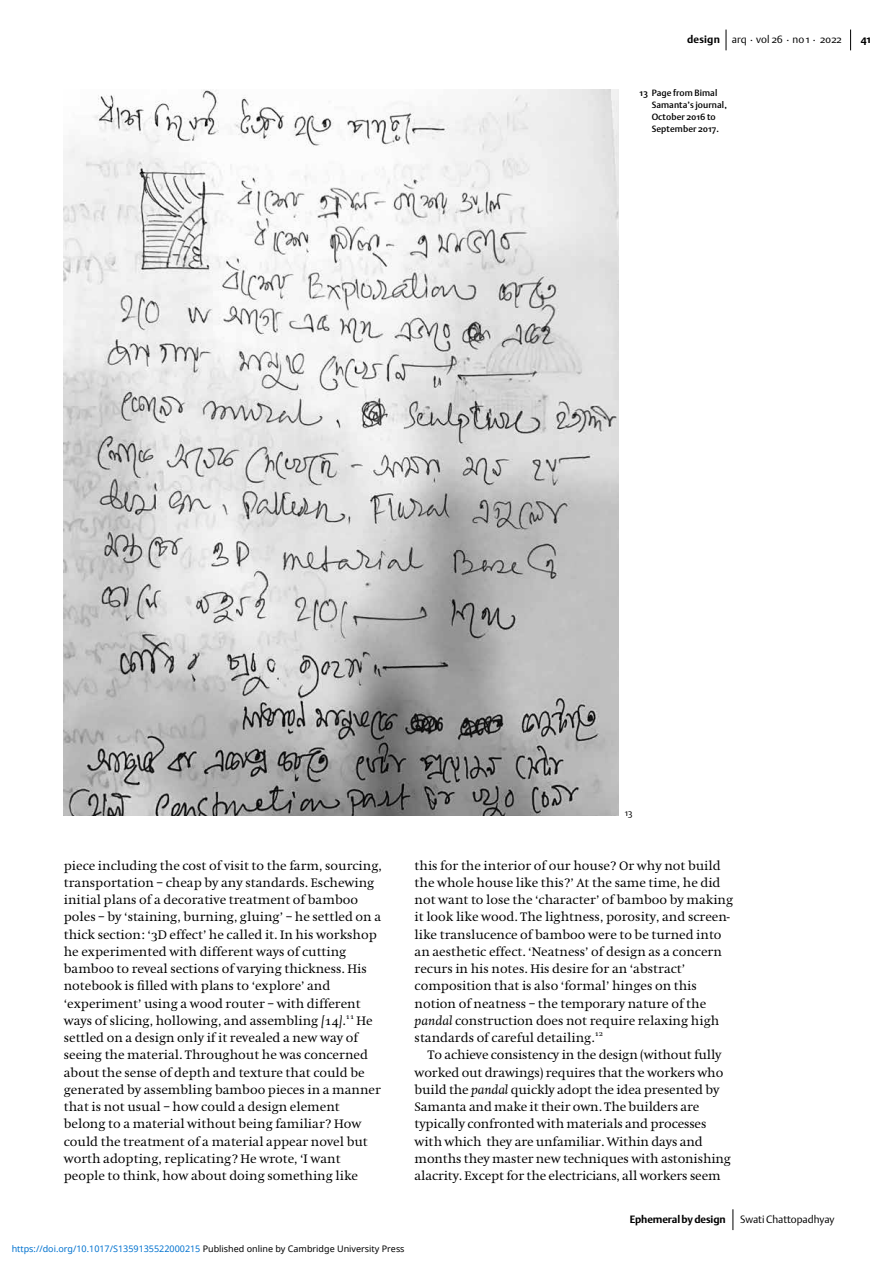
<style>
.page{position:relative;width:893px;height:1263px;background:#fff}
.page>*{position:absolute;margin:0;border:0;box-sizing:border-box;transform-origin:0 0}
.t1{font:12.75px/17.2px "Hollander";color:#000}
.t2{font:10.5px "DTL Argo ST Light";color:#000}
.t3{font:700 10.5px "DTL Argo ST";letter-spacing:-.01em;color:#000}
.t4{font:9px "Noto Sans";color:#0172cf}
.t5{font:9px/12px "DTL Argo ST Medium";letter-spacing:.01em;color:#000}
.t6{font:9px "DTL Argo ST Light";color:#000}
.t7{font:7.65px "Hollander SC";color:#000}
.s1{font-family:"DTL Argo ST";font-weight:700}
.s2{font-family:"Hollander SC"}
.s3{font-style:italic}
.s4{color:#000}
</style>
<div class="page">
<svg style="left:726px;top:30px;width:1px;height:20px"></svg>
<svg style="left:850px;top:30px;width:1px;height:20px"></svg>
<svg style="left:733px;top:1209px;width:1px;height:21px"></svg>
<img style="left:64px;top:89px;width:555px;height:726px">
<p class="t2" style="left:687px;top:33px;width:156px"><span class="s1">design</span> arq . vol 26 . no 1 . 2022</p>
<p class="t3" style="left:861px;top:33px;width:12px">41</p>
<p class="t5" style="left:652px;top:87px;width:77px;text-indent:-12px">13 Page from Bimal<br>Samanta’s journal,<br>October 2016 to<br>September 2017.</p>
<p class="t6" style="left:625px;top:807px;width:9px">13</p>
<p class="t1" style="left:64px;top:857px;width:320px">piece including the cost of visit to the farm, sourcing, transportation – cheap by any standards. Eschewing initial plans of a decorative treatment of bamboo poles – by ‘staining, burning, gluing’ – he settled on a thick section: ‘<span class="s2">3</span>D effect’ he called it. In his workshop he experimented with different ways of cutting bamboo to reveal sections of varying thickness. His notebook is filled with plans to ‘explore’ and ‘experiment’ using a wood router – with different ways of slicing, hollowing, and assembling <span class="s3">[</span><span class="s2">14</span><span class="s3">]</span>.</p>
<p class="t7" style="left:346px;top:1012px;width:10px">11</p>
<p class="t1" style="left:64px;top:1012px;width:319px;text-indent:293px">He settled on a design only if it revealed a new way of seeing the material. Throughout he was concerned about the sense of depth and texture that could be generated by assembling bamboo pieces in a manner that is not usual – how could a design element belong to a material without being familiar? How could the treatment of a material appear novel but worth adopting, replicating? He wrote, ‘I want people to think, how about doing something like</p>
<p class="t1" style="left:415px;top:857px;width:320px">this for the interior of our house? Or why not build the whole house like this?’ At the same time, he did not want to lose the ‘character’ of bamboo by making it look like wood. The lightness, porosity, and screen&shy;like translucence of bamboo were to be turned into an aesthetic effect. ‘Neatness’ of design as a concern recurs in his notes. His desire for an ‘abstract’ composition that is also ‘formal’ hinges on this notion of neatness – the temporary nature of the <span class="s3">pandal</span> construction does not require relaxing high standards of careful detailing.</p>
<p class="t7" style="left:595px;top:1029px;width:10px">12</p>
<p class="t1" style="left:415px;top:1047px;width:318px;text-indent:13px">To achieve consistency in the design (without fully worked out drawings) requires that the workers who build the <span class="s3">pandal</span> quickly adopt the idea presented by Samanta and make it their own. The builders are typically confronted with materials and processes with which they are unfamiliar. Within days and months they master new techniques with astonishing alacrity. Except for the electricians, all workers seem</p>
<p class="t4" style="left:12px;top:1243px;width:394px">https://doi.org/10.1017/S1359135522000215 <span class="s4">Published online by Cambridge University Press</span></p>
<p class="t3" style="left:630px;top:1212px;width:97px">Ephemeral by design</p>
<p class="t2" style="left:740px;top:1212px;width:96px">Swati Chattopadhyay</p>
</div>
